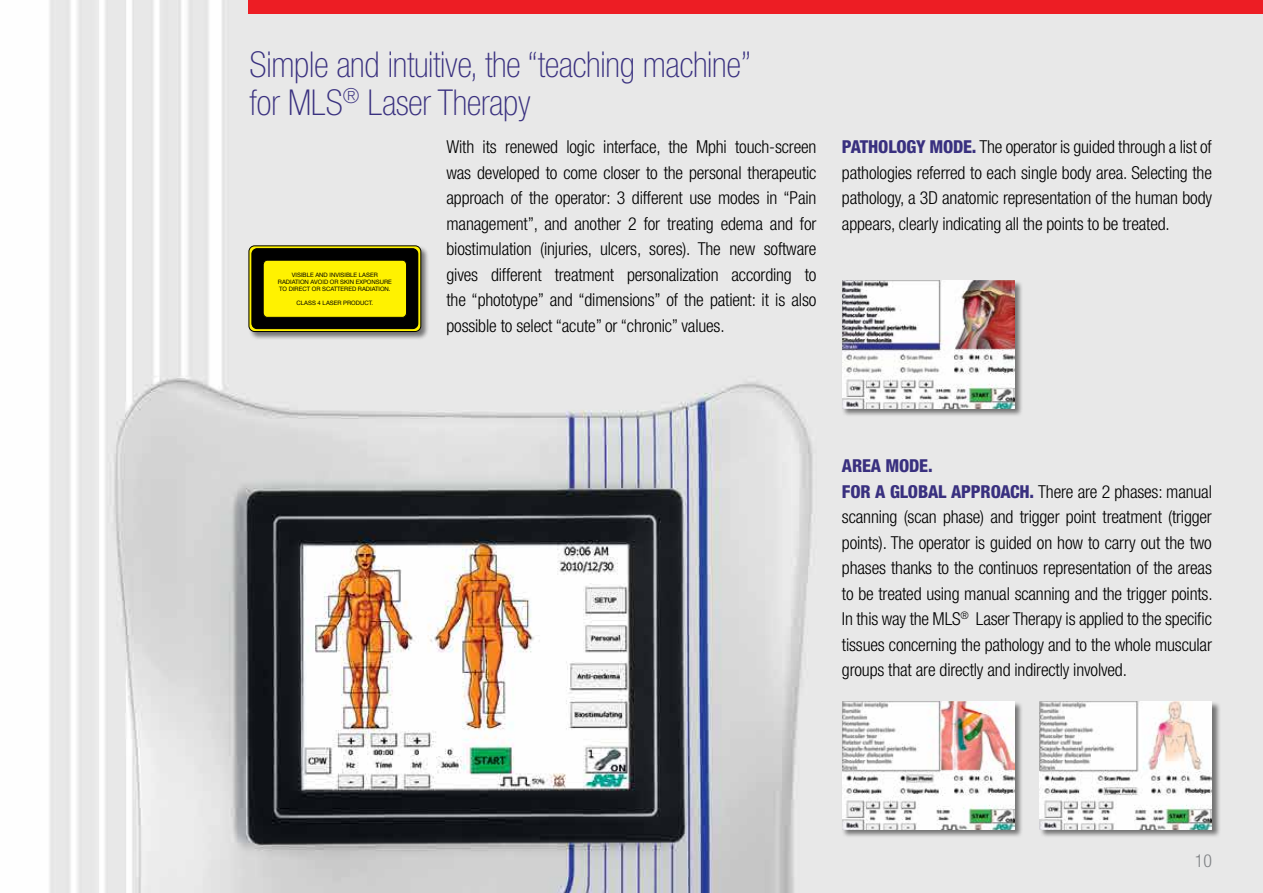
<style>
.page{position:relative;width:1263px;height:893px;background:#fff}
.page>*{position:absolute;margin:0;border:0;box-sizing:border-box;transform-origin:0 0}
.t1{font:100 condensed 35.7px/38.2px "Helvetica Neue LT Std";letter-spacing:-.01em;color:#39307f}
.t2{font:300 condensed 17.85px/25.5px "Helvetica Neue LT Std";letter-spacing:-.01em;color:#000;text-align:justify}
.t3{font:300 condensed 17.85px "Helvetica Neue LT Std";color:#808285}
.t4{font:6px/7.2px "Helvetica Neue LT Com";color:#000;text-align:center}
.s1{font-weight:800;color:#39307f}
</style>
<div class="page">
<img style="left:49px;top:0;width:1214px;height:893px">
<div style="left:841px;top:280px;width:182px;height:137px;background:#000;opacity:.5"></div>
<img style="left:842px;top:281px;width:172px;height:127px">
<div style="left:841px;top:701px;width:182px;height:137px;background:#000;opacity:.5"></div>
<img style="left:842px;top:702px;width:172px;height:127px">
<div style="left:1039px;top:701px;width:182px;height:137px;background:#000;opacity:.5"></div>
<img style="left:1040px;top:702px;width:172px;height:127px">
<div style="left:248px;top:245px;width:182px;height:95px;background:#000;opacity:.5"></div>
<svg style="left:249px;top:246px;width:172px;height:86px"></svg>
<div style="left:249px;top:246px;width:172px;height:86px;border:1px solid #000;border-radius:6px"></div>
<div style="left:252px;top:249px;width:166px;height:80px;background:#000;border-radius:5px"></div>
<div style="left:252px;top:249px;width:166px;height:80px;border:1px solid #000;border-radius:5px"></div>
<div style="left:263px;top:260px;width:144px;height:57px;background:#fff200;border-radius:4px"></div>
<div style="left:263px;top:260px;width:144px;height:57px;border:1px solid #000;border-radius:4px"></div>
<div style="left:249px;top:0;width:1014px;height:14px;background:#ed1d24"></div>
<h1 class="t1" style="left:249px;top:45px;width:503px">Simple and intuitive, the “teaching machine” for MLS<sup>®</sup> Laser Therapy</h1>
<p class="t2" style="left:446px;top:134px;width:371px">With its renewed logic interface, the Mphi touch-screen was developed to come closer to the personal therapeutic approach of the operator: 3 different use modes in “Pain management”, and another 2 for treating edema and for biostimulation (injuries, ulcers, sores). The new software gives different treatment personalization according to the “phototype” and “dimensions” of the patient: it is also possible to select “acute” or “chronic” values.</p>
<p class="t2" style="left:842px;top:134px;width:371px"><span class="s1">PATHOLOGY MODE.</span> The operator is guided through a list of pathologies referred to each single body area. Selecting the pathology, a 3D anatomic representation of the human body appears, clearly indicating all the points to be treated.</p>
<p class="t4" style="left:278px;top:271px;width:115px">VISIBLE AND INVISIBLE LASER<br>RADIATION AVOID OR SKIN EXPONSURE<br>TO DIRECT OR SCATTERED RADIATION.</p>
<p class="t4" style="left:297px;top:300px;width:78px">CLASS 4 LASER PRODUCT.</p>
<p class="t2" style="left:842px;top:453px;width:372px;text-align:left"><span class="s1">AREA MODE.<br>FOR A GLOBAL APPROACH.</span> There are 2 phases: manual scanning (scan phase) and trigger point treatment (trigger points). The operator is guided on how to carry out the two phases thanks to the continuos representation of the areas to be treated using manual scanning and the trigger points.<br>In this way the MLS<sup>®</sup> Laser Therapy is applied to the specific tissues concerning the pathology and to the whole muscular groups that are directly and indirectly involved.</p>
<p class="t3" style="left:1195px;top:851px;width:19px">10</p>
</div>
